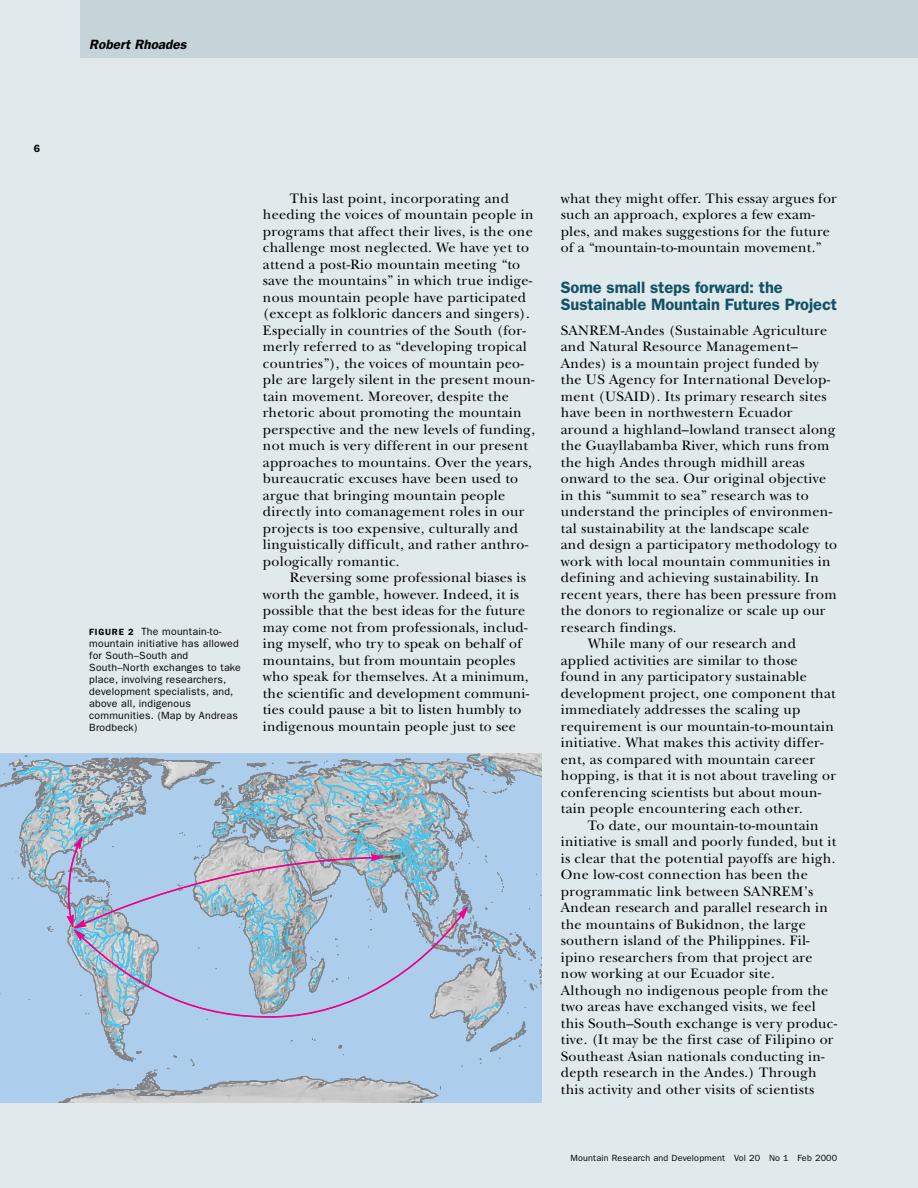
<style>
.page{position:relative;width:918px;height:1188px;background:#e0e9eb}
.page>*{position:absolute;margin:0;border:0;box-sizing:border-box;transform-origin:0 0}
.t1{font:600 16.5px/18px "Franklin Gothic";letter-spacing:-.005em;color:#125266}
.t2{font:14.25px/16.5px "New Baskerville";letter-spacing:.02em;color:#000}
.t3{font:italic 600 13.5px "Franklin Gothic";color:#000}
.t4{font:10.5px/12px "Franklin Gothic";letter-spacing:.025em;color:#000}
.t5{font:600 10.5px "Franklin Gothic";color:#000}
.t6{font:9px "Franklin Gothic";letter-spacing:.025em;color:#000}
.s1{font-weight:600;font-size:9px}
</style>
<div class="page">
<div style="left:80px;top:0;width:838px;height:58px;background:#c4d4d9"></div>
<svg style="left:0;top:754px;width:541px;height:349px;background:#a8c1d7"></svg>
<p class="t5" style="left:34px;top:145px;width:8px">6</p>
<p class="t3" style="left:89px;top:40px;width:101px">Robert Rhoades</p>
<p class="t4" style="left:89px;top:626px;width:153px"><span class="s1">FIGURE 2</span> The mountain-to&shy;mountain initiative has allowed for South–South and<br>South–North exchanges to take place, involving researchers, development specialists, and, above all, indigenous communities. (Map by Andreas<br>Brodbeck)</p>
<p class="t2" style="left:263px;top:191px;width:274px;text-indent:27px">This last point, incorporating and heeding the voices of mountain people in programs that affect their lives, is the one challenge most neglected. We have yet to attend a post-Rio mountain meeting “to save the mountains” in which true indige&shy;nous mountain people have participated (except as folkloric dancers and singers).<br>Especially in countries of the South (for&shy;merly referred to as “developing tropical countries”), the voices of mountain peo&shy;ple are largely silent in the present moun&shy;tain movement. Moreover, despite the rhetoric about promoting the mountain perspective and the new levels of funding, not much is very different in our present approaches to mountains. Over the years, bureaucratic excuses have been used to argue that bringing mountain people directly into comanagement roles in our projects is too expensive, culturally and linguistically difficult, and rather anthro&shy;pologically romantic.</p>
<p class="t2" style="left:263px;top:571px;width:268px;text-indent:27px">Reversing some professional biases is worth the gamble, however. Indeed, it is possible that the best ideas for the future may come not from professionals, includ&shy;ing myself, who try to speak on behalf of mountains, but from mountain peoples who speak for themselves. At a minimum, the scientific and development communi&shy;ties could pause a bit to listen humbly to indigenous mountain people just to see</p>
<p class="t2" style="left:561px;top:191px;width:278px">what they might offer. This essay argues for such an approach, explores a few exam&shy;ples, and makes suggestions for the future of a “mountain-to-mountain movement.”</p>
<p class="t1" style="left:561px;top:279px;width:278px">Some small steps forward: the<br>Sustainable Mountain Futures Project</p>
<p class="t2" style="left:561px;top:323px;width:268px">SANREM-Andes (Sustainable Agriculture</p>
<p class="t2" style="left:561px;top:340px;width:239px">and Natural Resource Management–</p>
<p class="t2" style="left:561px;top:356px;width:259px">Andes) is a mountain project funded by</p>
<p class="t2" style="left:561px;top:373px;width:271px">the US Agency for International Develop-</p>
<p class="t2" style="left:561px;top:389px;width:267px">ment (USAID). Its primary research sites</p>
<p class="t2" style="left:561px;top:406px;width:233px">have been in northwestern Ecuador</p>
<p class="t2" style="left:561px;top:422px;width:276px">around a highland–lowland transect along</p>
<p class="t2" style="left:561px;top:439px;width:270px">the Guayllabamba River, which runs from</p>
<p class="t2" style="left:561px;top:455px;width:245px">the high Andes through midhill areas</p>
<p class="t2" style="left:561px;top:472px;width:267px">onward to the sea. Our original objective</p>
<p class="t2" style="left:561px;top:488px;width:249px">in this “summit to sea” research was to</p>
<p class="t2" style="left:561px;top:505px;width:273px">understand the principles of environmen-</p>
<p class="t2" style="left:561px;top:521px;width:250px">tal sustainability at the landscape scale</p>
<p class="t2" style="left:561px;top:538px;width:278px">and design a participatory methodology to</p>
<p class="t2" style="left:561px;top:554px;width:271px">work with local mountain communities in</p>
<p class="t2" style="left:561px;top:571px;width:260px">defining and achieving sustainability. In</p>
<p class="t2" style="left:561px;top:587px;width:277px">recent years, there has been pressure from</p>
<p class="t2" style="left:561px;top:604px;width:266px">the donors to regionalize or scale up our</p>
<p class="t2" style="left:561px;top:620px;width:117px">research findings.</p>
<p class="t2" style="left:588px;top:637px;width:210px">While many of our research and</p>
<p class="t2" style="left:561px;top:653px;width:238px">applied activities are similar to those</p>
<p class="t2" style="left:561px;top:670px;width:248px">found in any participatory sustainable</p>
<p class="t2" style="left:561px;top:686px;width:276px">development project, one component that</p>
<p class="t2" style="left:561px;top:703px;width:241px">immediately addresses the scaling up</p>
<p class="t2" style="left:561px;top:719px;width:275px">requirement is our mountain-to-mountain</p>
<p class="t2" style="left:561px;top:736px;width:264px">initiative. What makes this activity differ-</p>
<p class="t2" style="left:561px;top:752px;width:256px">ent, as compared with mountain career</p>
<p class="t2" style="left:561px;top:769px;width:277px">hopping, is that it is not about traveling or</p>
<p class="t2" style="left:561px;top:785px;width:262px">conferencing scientists but about moun-</p>
<p class="t2" style="left:561px;top:802px;width:243px">tain people encountering each other.</p>
<p class="t2" style="left:588px;top:818px;width:232px">To date, our mountain-to-mountain</p>
<p class="t2" style="left:561px;top:835px;width:277px">initiative is small and poorly funded, but it</p>
<p class="t2" style="left:561px;top:851px;width:276px">is clear that the potential payoffs are high.</p>
<p class="t2" style="left:561px;top:868px;width:249px">One low-cost connection has been the</p>
<p class="t2" style="left:561px;top:884px;width:254px">programmatic link between SANREM’s</p>
<p class="t2" style="left:561px;top:901px;width:269px">Andean research and parallel research in</p>
<p class="t2" style="left:561px;top:917px;width:247px">the mountains of Bukidnon, the large</p>
<p class="t2" style="left:561px;top:934px;width:250px">southern island of the Philippines. Fil-</p>
<p class="t2" style="left:561px;top:950px;width:253px">ipino researchers from that project are</p>
<p class="t2" style="left:561px;top:967px;width:215px">now working at our Ecuador site.</p>
<p class="t2" style="left:561px;top:983px;width:269px">Although no indigenous people from the</p>
<p class="t2" style="left:561px;top:1000px;width:257px">two areas have exchanged visits, we feel</p>
<p class="t2" style="left:561px;top:1016px;width:278px">this South–South exchange is very produc-</p>
<p class="t2" style="left:561px;top:1033px;width:274px">tive. (It may be the first case of Filipino or</p>
<p class="t2" style="left:561px;top:1049px;width:265px">Southeast Asian nationals conducting in-</p>
<p class="t2" style="left:561px;top:1066px;width:257px">depth research in the Andes.) Through</p>
<p class="t2" style="left:561px;top:1082px;width:255px">this activity and other visits of scientists</p>
<p class="t6" style="left:570px;top:1155px;width:268px">Mountain Research and Development Vol 20 No 1 Feb 2000</p>
</div>
